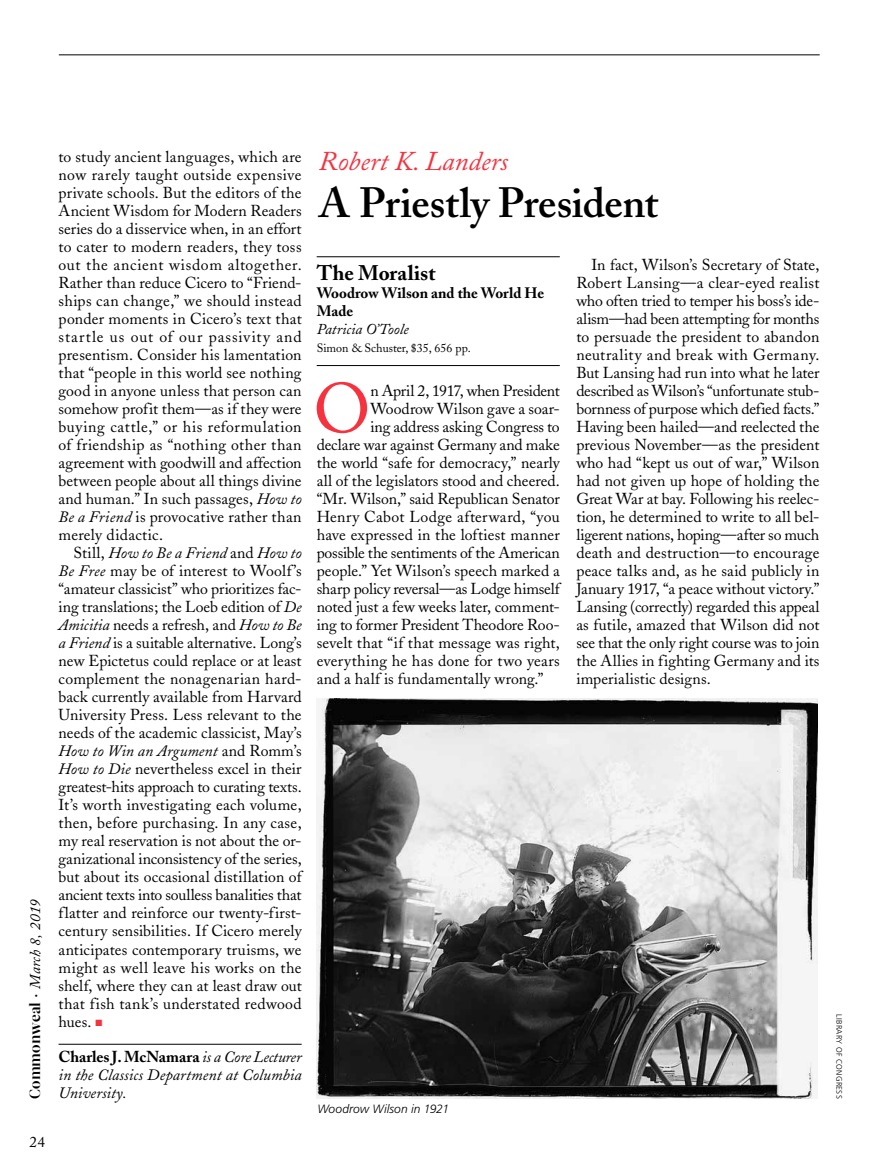
<style>
.page{position:relative;width:878px;height:1175px;background:#fff}
.page>*{position:absolute;margin:0;border:0;box-sizing:border-box;transform-origin:0 0}
.t1{font:69.6px "Adobe Caslon";color:#f7323f}
.t2{font:600 42px "Adobe Caslon";letter-spacing:-.005em;color:#000}
.t3{font:italic 27px "Adobe Caslon";color:#f7323f}
.t4{font:700 21px "Adobe Caslon";color:#000}
.t5{font:15.75px/18px "Adobe Caslon";letter-spacing:.005em;color:#000;text-align:justify}
.t6{font:italic 15.75px/18px "Adobe Caslon";letter-spacing:.01em;color:#000;text-align:justify}
.t7{font:15.75px "Adobe Caslon";letter-spacing:-.015em;color:#000}
.t8{font:15.75px "Adobe Caslon";letter-spacing:.025em;color:#000}
.t9{font:15.75px "Adobe Caslon";letter-spacing:-.025em;color:#000}
.t10{font:italic 15px "Adobe Caslon";color:#000}
.t11{font:700 15px/18px "Adobe Caslon";color:#000}
.t12{font:15px "Adobe Caslon";color:#000}
.t13{font:12px "Adobe Caslon";color:#000}
.t14{font:italic 300 12px "Frutiger";letter-spacing:.005em;color:#000}
.t15{font:300 7.8px "Frutiger";letter-spacing:.03em;color:#000}
.s1{font-family:"Glosa Display";font-weight:700;font-style:normal}
.s2{font-style:italic}
.s3{color:#f7323f}
.s4{font-weight:700;font-style:normal}
</style>
<div class="page">
<hr style="left:59px;top:54px;width:760px;height:1px;background:#000">
<hr style="left:316px;top:256px;width:244px;height:1px;background:#000">
<hr style="left:316px;top:365px;width:244px;height:1px;background:#000">
<hr style="left:58px;top:1044px;width:244px;height:1px;background:#000">
<img style="left:316px;top:698px;width:501px;height:400px">
<p class="t10" style="left:27px;top:1098px;width:201px;rotate:-90deg"><span class="s1">Commonweal</span> <sup>.</sup> March 8, 2019</p>
<p class="t12" style="left:29px;top:1132px;width:17px">24</p>
<p class="t5" style="left:58px;top:148px;width:245px">to study ancient languages, which are now rarely taught outside expensive private schools. But the editors of the Ancient Wisdom for Modern Readers series do a disservice when, in an effort to cater to modern readers, they toss out the ancient wisdom altogether.<br>Rather than reduce Cicero to “Friend&shy;ships can change,” we should instead ponder moments in Cicero’s text that startle us out of our passivity and presentism. Consider his lamentation that “people in this world see nothing good in anyone unless that person can somehow profit them—as if they were buying cattle,” or his reformulation of friendship as “nothing other than agreement with goodwill and affection between people about all things divine and human.” In such passages, <span class="s2">How to Be a Friend</span> is provocative rather than merely didactic.</p>
<p class="t5" style="left:58px;top:544px;width:245px;text-indent:15px">Still, <span class="s2">How to Be a Friend</span> and <span class="s2">How to Be Free</span> may be of interest to Woolf ’s “amateur classicist” who prioritizes fac&shy;ing translations; the Loeb edition of <span class="s2">De Amicitia</span> needs a refresh, and <span class="s2">How to Be a Friend</span> is a suitable alternative. Long’s new Epictetus could replace or at least complement the nonagenarian hard&shy;back currently available from Harvard University Press. Less relevant to the needs of the academic classicist, May’s <span class="s2">How to Win an Argument</span> and Romm’s <span class="s2">How to Die</span> nevertheless excel in their greatest-hits approach to curating texts.<br>It’s worth investigating each volume, then, before purchasing. In any case, my real reservation is not about the or&shy;ganizational inconsistency of the series, but about its occasional distillation of ancient texts into soulless banalities that flatter and reinforce our twenty-first&shy;century sensibilities. If Cicero merely anticipates contemporary truisms, we might as well leave his works on the shelf, where they can at least draw out that fish tank’s understated redwood hues. <span class="s3">■</span></p>
<p class="t6" style="left:58px;top:1048px;width:245px"><span class="s4">Charles J. McNamara</span> is a Core Lecturer in the Classics Department at Columbia University.</p>
<h3 class="t3" style="left:319px;top:146px;width:191px">Robert K. Landers</h3>
<h2 class="t2" style="left:319px;top:177px;width:341px">A Priestly President</h2>
<h3 class="t4" style="left:316px;top:260px;width:120px">The Moralist</h3>
<p class="t11" style="left:316px;top:283px;width:229px">Woodrow Wilson and the World He<br>Made</p>
<p class="t10" style="left:316px;top:320px;width:94px">Patricia O’Toole</p>
<p class="t13" style="left:316px;top:340px;width:155px">Simon &amp; Schuster, $35, 656 pp.</p>
<h1 class="t1" style="left:313px;top:368px;width:59px">O</h1>
<p class="t9" style="left:370px;top:381px;width:191px">n April 2, 1917, when President</p>
<p class="t5" style="left:370px;top:400px;width:191px">Woodrow Wilson gave a soar-</p>
<p class="t5" style="left:370px;top:418px;width:191px">ing address asking Congress to</p>
<p class="t5" style="left:316px;top:436px;width:244px">declare war against Germany and make</p>
<p class="t5" style="left:316px;top:454px;width:245px">the world “safe for democracy,” nearly</p>
<p class="t5" style="left:316px;top:472px;width:244px">all of the legislators stood and cheered.</p>
<p class="t5" style="left:316px;top:490px;width:244px">“Mr. Wilson,” said Republican Senator</p>
<p class="t8" style="left:316px;top:507px;width:244px">Henry Cabot Lodge afterward, “you</p>
<p class="t5" style="left:316px;top:526px;width:245px">have expressed in the loftiest manner</p>
<p class="t7" style="left:316px;top:543px;width:245px">possible the sentiments of the American</p>
<p class="t5" style="left:316px;top:562px;width:245px">people.” Yet Wilson’s speech marked a</p>
<p class="t5" style="left:316px;top:580px;width:244px">sharp policy reversal—as Lodge himself</p>
<p class="t5" style="left:316px;top:598px;width:245px">noted just a few weeks later, comment-</p>
<p class="t5" style="left:316px;top:616px;width:245px">ing to former President Theodore Roo-</p>
<p class="t5" style="left:316px;top:634px;width:244px">sevelt that “if that message was right,</p>
<p class="t5" style="left:316px;top:652px;width:245px">everything he has done for two years</p>
<p class="t5" style="left:316px;top:670px;width:228px">and a half is fundamentally wrong.”</p>
<p class="t5" style="left:576px;top:256px;width:245px;text-indent:15px">In fact, Wilson’s Secretary of State, Robert Lansing—a clear-eyed realist who often tried to temper his boss’s ide&shy;alism—had been attempting for months to persuade the president to abandon neutrality and break with Germany.<br>But Lansing had run into what he later described as Wilson’s “unfortunate stub&shy;bornness of purpose which defied facts.” Having been hailed—and reelected the previous November—as the president who had “kept us out of war,” Wilson had not given up hope of holding the Great War at bay. Following his reelec&shy;tion, he determined to write to all bel&shy;ligerent nations, hoping—after so much death and destruction—to encourage peace talks and, as he said publicly in January 1917, “a peace without victory.” Lansing (correctly) regarded this appeal as futile, amazed that Wilson did not see that the only right course was to join the Allies in fighting Germany and its imperialistic designs.</p>
<p class="t14" style="left:317px;top:1102px;width:133px">Woodrow Wilson in 1921</p>
<p class="t15" style="left:843px;top:1014px;width:86px;rotate:90deg">library of congress</p>
</div>
